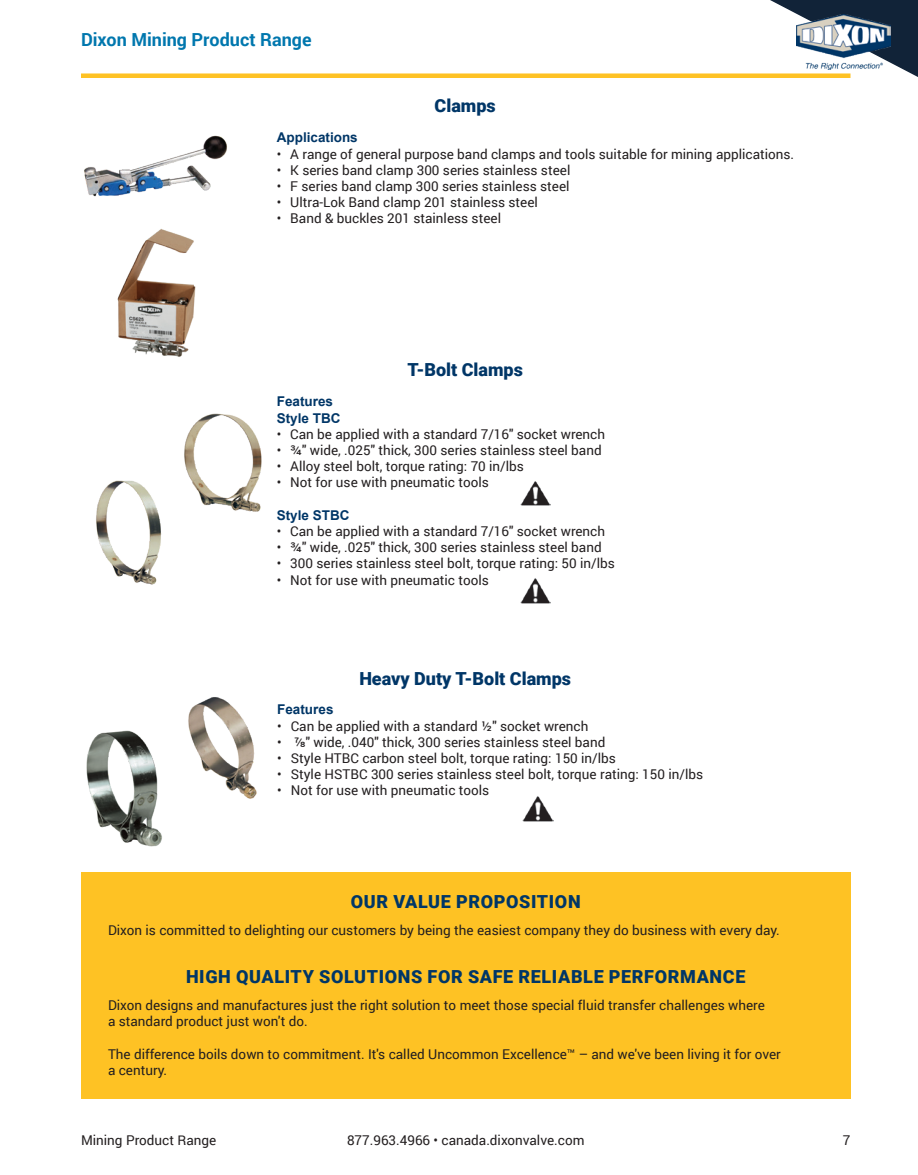
<style>
.page{position:relative;width:918px;height:1175px;background:#fff}
.page>*{position:absolute;margin:0;border:0;box-sizing:border-box;transform-origin:0 0}
._2020_Product_Name{font:900 18px "Roboto";letter-spacing:.035em;color:#003667}
._2020_Product_Name-2{font:900 18px "Roboto";color:#003667}
.t1{font:700 18px "Roboto";color:#0077ae}
._2020_Body_Text{font:13.5px/16.2px "Roboto";color:#231f20}
._2020_Body_Text_Head{font:700 13.5px "Arial";color:#003667}
._2020_Body_Text-2{font:700 13.5px "Arial";color:#003667}
</style>
<div class="page">
<svg style="left:770px;top:0;width:148px;height:78px"></svg>
<img style="left:796px;top:14px;width:94px;height:55px">
<div style="left:81px;top:73px;width:769px;height:5px;background:#fec224"></div>
<div style="left:81px;top:872px;width:769px;height:226px;background:#fec224"></div>
<img style="left:84px;top:135px;width:144px;height:62px">
<img style="left:117px;top:229px;width:79px;height:128px">
<img style="left:520px;top:481px;width:31px;height:25px">
<img style="left:520px;top:578px;width:31px;height:25px">
<img style="left:96px;top:480px;width:66px;height:105px">
<img style="left:184px;top:413px;width:78px;height:99px">
<img style="left:188px;top:697px;width:69px;height:102px">
<img style="left:86px;top:730px;width:76px;height:117px">
<img style="left:522px;top:796px;width:31px;height:25px">
<h1 class="t1" style="left:81px;top:27px;width:232px">Dixon Mining Product Range</h1>
<p class="_2020_Product_Name" style="left:435px;top:93px;width:63px">Clamps</p>
<p class="_2020_Body_Text_Head" style="left:277px;top:128px;width:83px">Applications</p>
<p class="_2020_Body_Text" style="left:277px;top:145px;width:519px">• A range of general purpose band clamps and tools suitable for mining applications.</p>
<p class="_2020_Body_Text" style="left:277px;top:161px;width:295px">• K series band clamp 300 series stainless steel</p>
<p class="_2020_Body_Text" style="left:277px;top:177px;width:294px">• F series band clamp 300 series stainless steel</p>
<p class="_2020_Body_Text" style="left:277px;top:194px;width:263px">• Ultra-Lok Band clamp 201 stainless steel</p>
<p class="_2020_Body_Text" style="left:277px;top:210px;width:226px">• Band &amp; buckles 201 stainless steel</p>
<p class="_2020_Product_Name-2" style="left:407px;top:357px;width:117px">T-Bolt Clamps</p>
<p class="_2020_Body_Text_Head" style="left:277px;top:392px;width:58px">Features</p>
<p class="_2020_Body_Text_Head" style="left:277px;top:408px;width:65px">Style TBC</p>
<p class="_2020_Body_Text" style="left:277px;top:425px;width:330px">• Can be applied with a standard 7/16" socket wrench</p>
<p class="_2020_Body_Text" style="left:277px;top:441px;width:326px">• ¾" wide, .025" thick, 300 series stainless steel band</p>
<p class="_2020_Body_Text" style="left:277px;top:458px;width:249px">• Alloy steel bolt, torque rating: 70 in/lbs</p>
<p class="_2020_Body_Text" style="left:277px;top:474px;width:214px">• Not for use with pneumatic tools</p>
<p class="_2020_Body_Text-2" style="left:277px;top:505px;width:74px">Style STBC</p>
<p class="_2020_Body_Text" style="left:277px;top:522px;width:330px">• Can be applied with a standard 7/16" socket wrench</p>
<p class="_2020_Body_Text" style="left:277px;top:539px;width:326px">• ¾" wide, .025" thick, 300 series stainless steel band</p>
<p class="_2020_Body_Text" style="left:277px;top:555px;width:340px">• 300 series stainless steel bolt, torque rating: 50 in/lbs</p>
<p class="_2020_Body_Text" style="left:277px;top:571px;width:214px">• Not for use with pneumatic tools</p>
<p class="_2020_Product_Name-2" style="left:359px;top:666px;width:213px">Heavy Duty T-Bolt Clamps</p>
<p class="_2020_Body_Text_Head" style="left:277px;top:700px;width:58px">Features</p>
<p class="_2020_Body_Text" style="left:277px;top:717px;width:313px">• Can be applied with a standard ½" socket wrench</p>
<p class="_2020_Body_Text" style="left:277px;top:733px;width:330px">• ⅞" wide, .040" thick, 300 series stainless steel band</p>
<p class="_2020_Body_Text" style="left:277px;top:749px;width:340px">• Style HTBC carbon steel bolt, torque rating: 150 in/lbs</p>
<p class="_2020_Body_Text" style="left:277px;top:765px;width:428px">• Style HSTBC 300 series stainless steel bolt, torque rating: 150 in/lbs</p>
<p class="_2020_Body_Text" style="left:277px;top:782px;width:214px">• Not for use with pneumatic tools</p>
<p class="_2020_Product_Name" style="left:351px;top:888px;width:231px">OUR VALUE PROPOSITION</p>
<p class="_2020_Body_Text" style="left:108px;top:921px;width:673px">Dixon is committed to delighting our customers by being the easiest company they do business with every day.</p>
<p class="_2020_Product_Name" style="left:186px;top:963px;width:561px">HIGH QUALITY SOLUTIONS FOR SAFE RELIABLE PERFORMANCE</p>
<p class="_2020_Body_Text" style="left:108px;top:996px;width:658px">Dixon designs and manufactures just the right solution to meet those special fluid transfer challenges where a standard product just won't do.</p>
<p class="_2020_Body_Text" style="left:108px;top:1045px;width:674px">The difference boils down to commitment. It's called Uncommon Excellence™ – and we've been living it for over a century.</p>
<p class="_2020_Body_Text" style="left:81px;top:1131px;width:137px">Mining Product Range</p>
<p class="_2020_Body_Text" style="left:347px;top:1131px;width:239px">877.963.4966 • canada.dixonvalve.com</p>
<p class="_2020_Body_Text" style="left:843px;top:1131px;width:9px">7</p>
</div>
